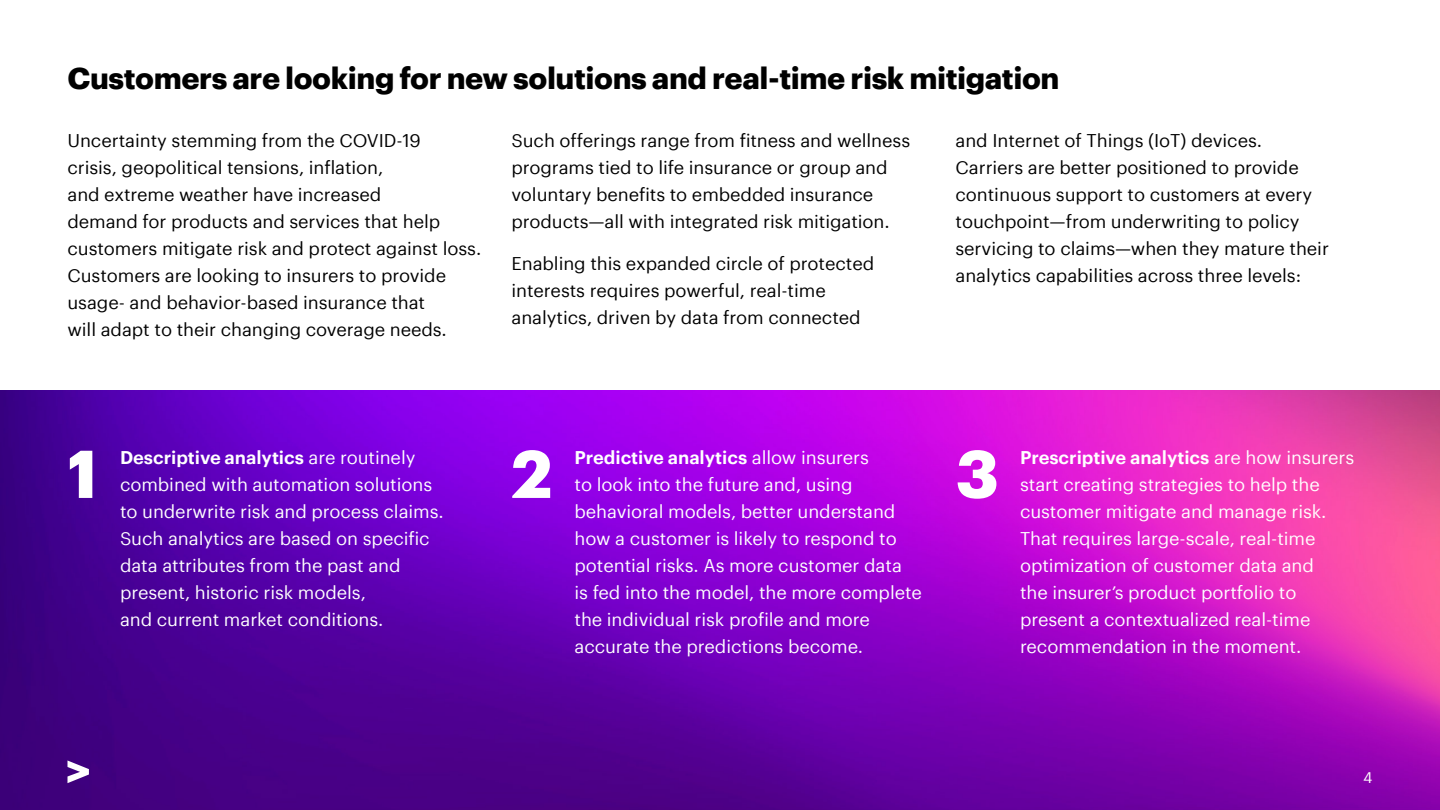
<style>
.page{position:relative;width:1440px;height:810px;background:#fff}
.page>*{position:absolute;margin:0;border:0;box-sizing:border-box;transform-origin:0 0}
.t1{font:700 66px "Graphik";color:#fff}
.t2{font:700 30px "Graphik";letter-spacing:-.015em;color:#000}
.t3{font:18px/27px "Graphik";letter-spacing:-.005em;color:#000}
.t4{font:18px/27px "Graphik";letter-spacing:-.005em;color:#fff}
.t5{font:15px "Graphik";color:#fff}
.s1{font-weight:600}
</style>
<div class="page">
<img style="left:0;top:390px;width:1440px;height:420px">
<svg style="left:68px;top:761px;width:21px;height:22px"></svg>
<h2 class="t2" style="left:68px;top:66px;width:993px">Customers are looking for new solutions and real-time risk mitigation</h2>
<p class="t3" style="left:68px;top:128px;width:415px">Uncertainty stemming from the COVID-19<br>crisis, geopolitical tensions, inflation,<br>and extreme weather have increased<br>demand for products and services that help customers mitigate risk and protect against loss.<br>Customers are looking to insurers to provide usage- and behavior-based insurance that<br>will adapt to their changing coverage needs.</p>
<p class="t3" style="left:512px;top:126px;width:400px">Such offerings range from fitness and wellness programs tied to life insurance or group and voluntary benefits to embedded insurance products—all with integrated risk mitigation.</p>
<p class="t3" style="left:512px;top:251px;width:364px">Enabling this expanded circle of protected interests requires powerful, real-time analytics, driven by data from connected</p>
<p class="t3" style="left:956px;top:128px;width:375px">and Internet of Things (IoT) devices.<br>Carriers are better positioned to provide continuous support to customers at every touchpoint—from underwriting to policy servicing to claims—when they mature their analytics capabilities across three levels:</p>
<p class="t4" style="left:120px;top:445px;width:325px"><span class="s1">Descriptive analytics</span> are routinely combined with automation solutions to underwrite risk and process claims.<br>Such analytics are based on specific data attributes from the past and present, historic risk models,<br>and current market conditions.</p>
<p class="t4" style="left:1020px;top:445px;width:336px"><span class="s1">Prescriptive analytics</span> are how insurers start creating strategies to help the customer mitigate and manage risk.<br>That requires large-scale, real-time optimization of customer data and<br>the insurer’s product portfolio to present a contextualized real-time recommendation in the moment.</p>
<p class="t4" style="left:575px;top:445px;width:349px"><span class="s1">Predictive analytics</span> allow insurers<br>to look into the future and, using behavioral models, better understand how a customer is likely to respond to potential risks. As more customer data<br>is fed into the model, the more complete the individual risk profile and more accurate the predictions become.</p>
<h1 class="t1" style="left:67px;top:448px;width:32px">1</h1>
<h1 class="t1" style="left:511px;top:448px;width:43px">2</h1>
<h1 class="t1" style="left:956px;top:448px;width:45px">3</h1>
<p class="t5" style="left:1363px;top:771px;width:11px">4</p>
</div>
